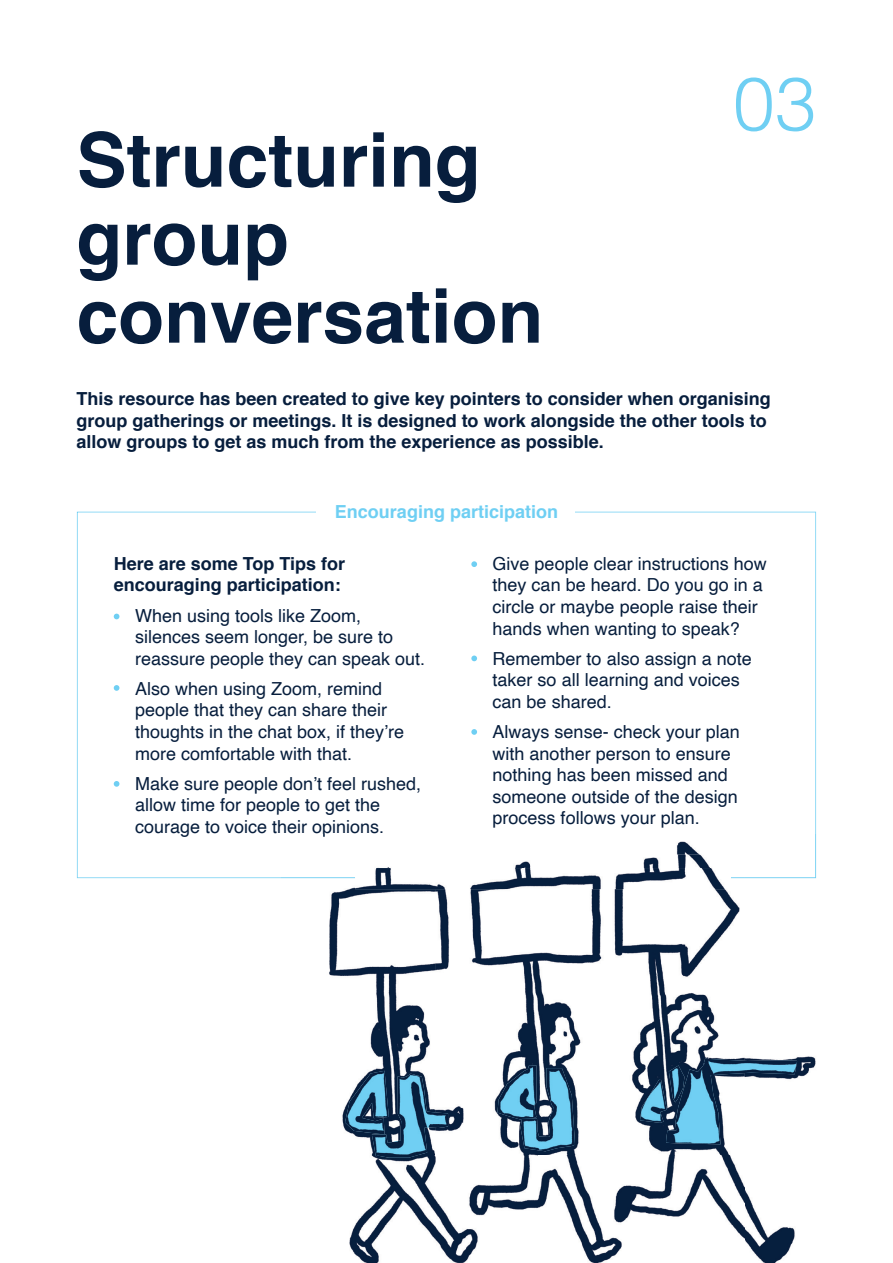
<style>
.page{position:relative;width:893px;height:1263px;background:#fff}
.page>*{position:absolute;margin:0;border:0;box-sizing:border-box;transform-origin:0 0}
.t1{font:700 75px/78px "Helvetica";color:#071e3d}
.t2{font:300 75px "Helvetica";color:#6fcff3}
.t3{font:18px/21.6px "Helvetica";color:#071e3d}
.t4{font:700 18px/21.6px "Helvetica";color:#071e3d}
.t5{font:700 18px "Helvetica";color:#6fcff3}
</style>
<div class="page">
<svg style="left:77px;top:512px;width:739px;height:366px"></svg>
<div style="left:317px;top:497px;width:258px;height:34px;background:#fff"></div>
<svg style="left:471px;top:561px;width:6px;height:6px"></svg>
<svg style="left:471px;top:655px;width:6px;height:6px"></svg>
<svg style="left:471px;top:729px;width:6px;height:6px"></svg>
<svg style="left:114px;top:614px;width:5px;height:5px"></svg>
<svg style="left:114px;top:685px;width:5px;height:6px"></svg>
<svg style="left:114px;top:781px;width:5px;height:6px"></svg>
<img style="left:281px;top:834px;width:536px;height:429px">
<img style="left:281px;top:834px;width:535px;height:44px">
<img style="left:329px;top:855px;width:402px;height:13px">
<img style="left:355px;top:868px;width:376px;height:21px">
<img style="left:345px;top:1071px;width:44px;height:63px">
<img style="left:372px;top:1074px;width:76px;height:84px">
<img style="left:497px;top:1065px;width:39px;height:55px">
<img style="left:521px;top:1068px;width:54px;height:83px">
<img style="left:666px;top:1059px;width:131px;height:85px">
<img style="left:640px;top:1079px;width:27px;height:44px">
<img style="left:669px;top:1065px;width:15px;height:37px">
<h1 class="t1" style="left:77px;top:122px;width:468px">Structuring group conversation</h1>
<h1 class="t2" style="left:733px;top:40px;width:85px">03</h1>
<p class="t4" style="left:77px;top:388px;width:696px">This resource has been created to give key pointers to consider when organising group gatherings or meetings. It is designed to work alongside the other tools to allow groups to get as much from the experience as possible.</p>
<p class="t5" style="left:335px;top:498px;width:225px">Encouraging participation</p>
<p class="t4" style="left:114px;top:553px;width:233px">Here are some Top Tips for encouraging participation:</p>
<p class="t3" style="left:135px;top:605px;width:292px">When using tools like Zoom, silences seem longer, be sure to reassure people they can speak out.</p>
<p class="t3" style="left:135px;top:678px;width:271px">Also when using Zoom, remind people that they can share their thoughts in the chat box, if they’re more comfortable with that.</p>
<p class="t3" style="left:135px;top:773px;width:288px">Make sure people don’t feel rushed, allow time for people to get the courage to voice their opinions.</p>
<p class="t3" style="left:493px;top:553px;width:276px">Give people clear instructions how they can be heard. Do you go in a circle or maybe people raise their hands when wanting to speak?</p>
<p class="t3" style="left:493px;top:648px;width:261px">Remember to also assign a note taker so all learning and voices can be shared.</p>
<p class="t3" style="left:493px;top:721px;width:249px">Always sense- check your plan with another person to ensure nothing has been missed and someone outside of the design process follows your plan.</p>
</div>
